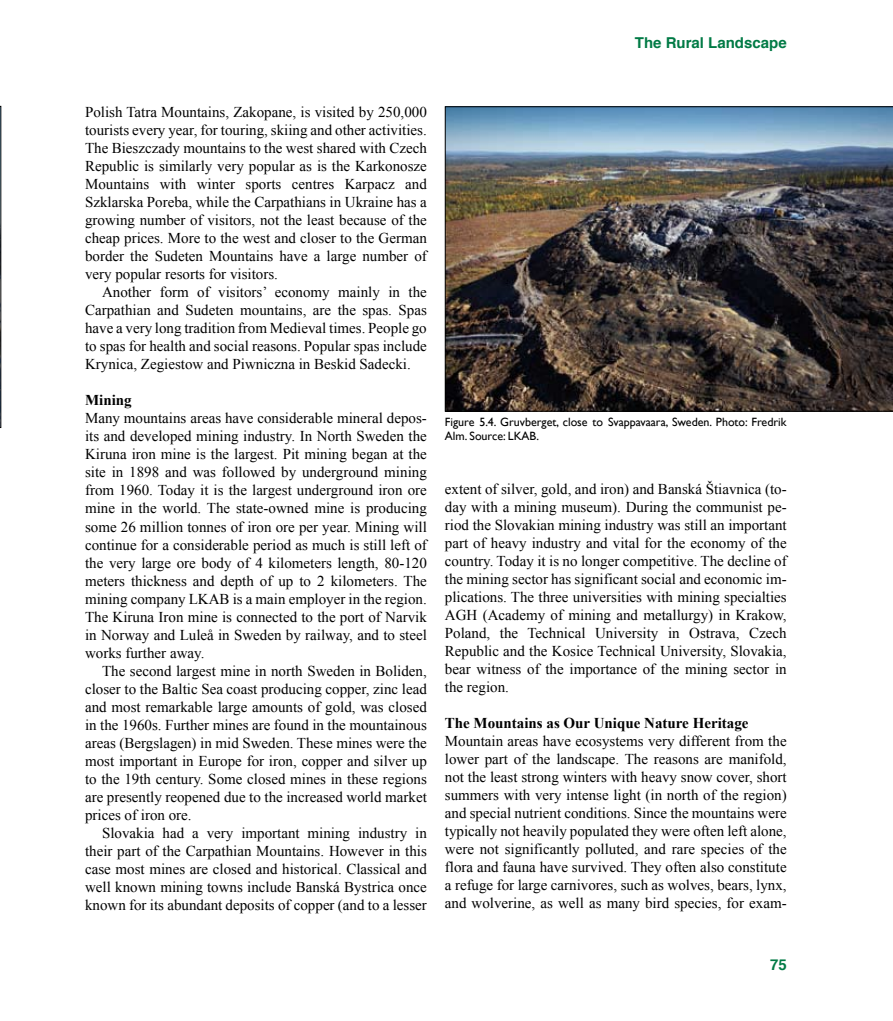
<style>
.page{position:relative;width:893px;height:1021px;background:#fff}
.page>*{position:absolute;margin:0;border:0;box-sizing:border-box;transform-origin:0 0}
.t1{font:15px/18px "Times New Roman";color:#000;text-align:justify}
.t2{font:700 15px "Helvetica";color:#007a45}
.t3{font:700 15px "Times New Roman";color:#000}
.t4{font:12px/13.5px "Gill Sans";color:#000}
.s1{font-weight:700}
</style>
<div class="page">
<svg style="left:0;top:106px;width:1px;height:322px"></svg>
<img style="left:445px;top:106px;width:448px;height:305px">
<p class="t2" style="left:635px;top:31px;width:153px">The Rural Landscape</p>
<p class="t1" style="left:85px;top:103px;width:343px">Polish Tatra Mountains, Zakopane, is visited by 250,000</p>
<p class="t1" style="left:85px;top:121px;width:343px">tourists every year, for touring, skiing and other activities.</p>
<p class="t1" style="left:85px;top:139px;width:343px">The Bieszczady mountains to the west shared with Czech</p>
<p class="t1" style="left:85px;top:157px;width:343px">Republic is similarly very popular as is the Karkonosze</p>
<p class="t1" style="left:85px;top:175px;width:343px">Mountains with winter sports centres Karpacz and</p>
<p class="t1" style="left:85px;top:193px;width:343px">Szklarska Poreba, while the Carpathians in Ukraine has a</p>
<p class="t1" style="left:85px;top:211px;width:343px">growing number of visitors, not the least because of the</p>
<p class="t1" style="left:85px;top:229px;width:343px">cheap prices. More to the west and closer to the German</p>
<p class="t1" style="left:85px;top:247px;width:343px">border the Sudeten Mountains have a large number of</p>
<p class="t1" style="left:85px;top:265px;width:194px">very popular resorts for visitors.</p>
<p class="t1" style="left:102px;top:283px;width:326px">Another form of visitors’ economy mainly in the</p>
<p class="t1" style="left:85px;top:301px;width:343px">Carpathian and Sudeten mountains, are the spas. Spas</p>
<p class="t1" style="left:85px;top:319px;width:343px">have a very long tradition from Medieval times. People go</p>
<p class="t1" style="left:85px;top:337px;width:343px">to spas for health and social reasons. Popular spas include</p>
<p class="t1" style="left:85px;top:355px;width:327px">Krynica, Zegiestow and Piwniczna in Beskid Sadecki.</p>
<p class="t3" style="left:85px;top:390px;width:48px">Mining</p>
<p class="t1" style="left:85px;top:409px;width:343px">Many mountains areas have considerable mineral depos-</p>
<p class="t1" style="left:85px;top:427px;width:343px">its and developed mining industry. In North Sweden the</p>
<p class="t1" style="left:85px;top:445px;width:343px">Kiruna iron mine is the largest. Pit mining began at the</p>
<p class="t1" style="left:85px;top:463px;width:343px">site in 1898 and was followed by underground mining</p>
<p class="t1" style="left:85px;top:481px;width:343px">from 1960. Today it is the largest underground iron ore</p>
<p class="t1" style="left:85px;top:499px;width:343px">mine in the world. The state-owned mine is producing</p>
<p class="t1" style="left:85px;top:517px;width:343px">some 26 million tonnes of iron ore per year. Mining will</p>
<p class="t1" style="left:85px;top:535px;width:343px">continue for a considerable period as much is still left of</p>
<p class="t1" style="left:85px;top:553px;width:343px">the very large ore body of 4 kilometers length, 80-120</p>
<p class="t1" style="left:85px;top:571px;width:343px">meters thickness and depth of up to 2 kilometers. The</p>
<p class="t1" style="left:85px;top:589px;width:343px">mining company LKAB is a main employer in the region.</p>
<p class="t1" style="left:85px;top:607px;width:343px">The Kiruna Iron mine is connected to the port of Narvik</p>
<p class="t1" style="left:85px;top:625px;width:343px">in Norway and Luleå in Sweden by railway, and to steel</p>
<p class="t1" style="left:85px;top:643px;width:121px">works further away.</p>
<p class="t1" style="left:102px;top:661px;width:326px">The second largest mine in north Sweden in Boliden,</p>
<p class="t1" style="left:85px;top:679px;width:343px">closer to the Baltic Sea coast producing copper, zinc lead</p>
<p class="t1" style="left:85px;top:697px;width:343px">and most remarkable large amounts of gold, was closed</p>
<p class="t1" style="left:85px;top:715px;width:343px">in the 1960s. Further mines are found in the mountainous</p>
<p class="t1" style="left:85px;top:733px;width:343px">areas (Bergslagen) in mid Sweden. These mines were the</p>
<p class="t1" style="left:85px;top:751px;width:343px">most important in Europe for iron, copper and silver up</p>
<p class="t1" style="left:85px;top:769px;width:343px">to the 19th century. Some closed mines in these regions</p>
<p class="t1" style="left:85px;top:787px;width:343px">are presently reopened due to the increased world market</p>
<p class="t1" style="left:85px;top:805px;width:108px">prices of iron ore.</p>
<p class="t1" style="left:102px;top:823px;width:326px">Slovakia had a very important mining industry in</p>
<p class="t1" style="left:85px;top:841px;width:343px">their part of the Carpathian Mountains. However in this</p>
<p class="t1" style="left:85px;top:859px;width:343px">case most mines are closed and historical. Classical and</p>
<p class="t1" style="left:85px;top:877px;width:343px">well known mining towns include Banská Bystrica once</p>
<p class="t1" style="left:85px;top:895px;width:343px">known for its abundant deposits of copper (and to a lesser</p>
<p class="t4" style="left:445px;top:415px;width:343px">Figure 5.4. Gruvberget, close to Svappavaara, Sweden. Photo: Fredrik<br>Alm. Source: LKAB.</p>
<p class="t1" style="left:445px;top:480px;width:343px">extent of silver, gold, and iron) and Banská Štiavnica (to&shy;day with a mining museum). During the communist pe&shy;riod the Slovakian mining industry was still an important part of heavy industry and vital for the economy of the country. Today it is no longer competitive. The decline of the mining sector has significant social and economic im&shy;plications. The three universities with mining specialties AGH (Academy of mining and metallurgy) in Krakow, Poland, the Technical University in Ostrava, Czech Republic and the Kosice Technical University, Slovakia, bear witness of the importance of the mining sector in the region.</p>
<p class="t1" style="left:445px;top:714px;width:343px;text-align:left"><span class="s1">The Mountains as Our Unique Nature Heritage </span>Mountain areas have ecosystems very different from the lower part of the landscape. The reasons are manifold, not the least strong winters with heavy snow cover, short summers with very intense light (in north of the region) and special nutrient conditions. Since the mountains were typically not heavily populated they were often left alone, were not significantly polluted, and rare species of the flora and fauna have survived. They often also constitute a refuge for large carnivores, such as wolves, bears, lynx, and wolverine, as well as many bird species, for exam-</p>
<p class="t2" style="left:770px;top:952px;width:18px">75</p>
</div>
